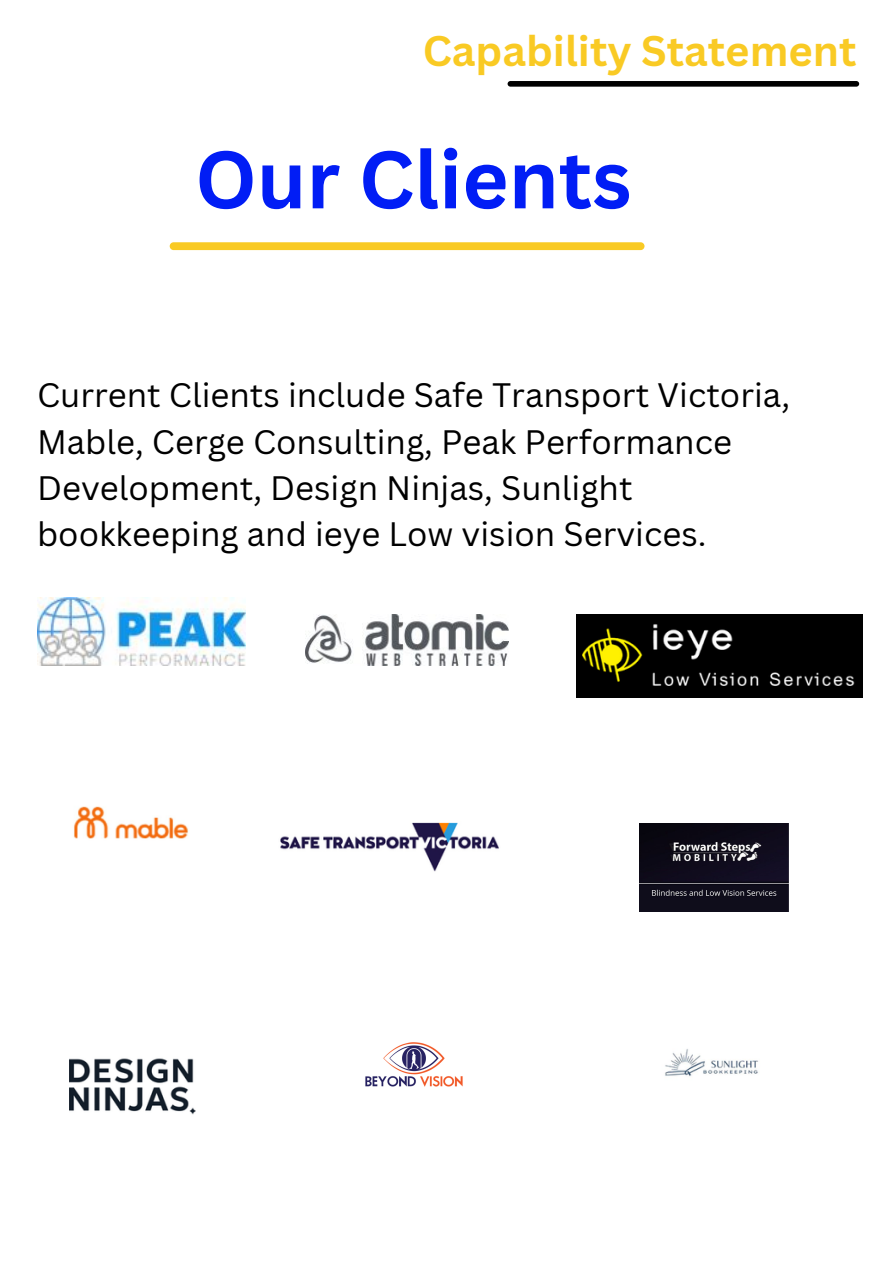
<style>
.page{position:relative;width:894px;height:1264px;background:#fff}
.page>*{position:absolute;margin:0;border:0;box-sizing:border-box;transform-origin:0 0}
.t1{font:700 79.5px "Canva Sans";color:#011df5}
.t2{font:700 41.7px "Canva Sans";color:#f9ca24}
.t3{font:33px/46.2px "Canva Sans";color:#000}
</style>
<div class="page">
<div style="left:507px;top:81px;width:351px;height:6px;background:#000;border-radius:3px"></div>
<div style="left:170px;top:242px;width:474px;height:8px;background:#f9ca24;border-radius:4px"></div>
<img style="left:37px;top:597px;width:208px;height:68px">
<img style="left:306px;top:614px;width:202px;height:51px">
<img style="left:576px;top:614px;width:285px;height:83px">
<img style="left:74px;top:806px;width:115px;height:33px">
<img style="left:280px;top:822px;width:219px;height:50px">
<img style="left:639px;top:823px;width:149px;height:88px">
<img style="left:69px;top:1058px;width:126px;height:57px">
<img style="left:365px;top:1042px;width:98px;height:45px">
<img style="left:665px;top:1049px;width:93px;height:28px">
<h2 class="t2" style="left:422px;top:22px;width:435px">Capability Statement</h2>
<h1 class="t1" style="left:195px;top:123px;width:438px">Our Clients</h1>
<p class="t3" style="left:37px;top:371px;width:754px">Current Clients include Safe Transport Victoria, Mable, Cerge Consulting, Peak Performance Development, Design Ninjas, Sunlight bookkeeping and ieye Low vision Services.</p>
</div>
